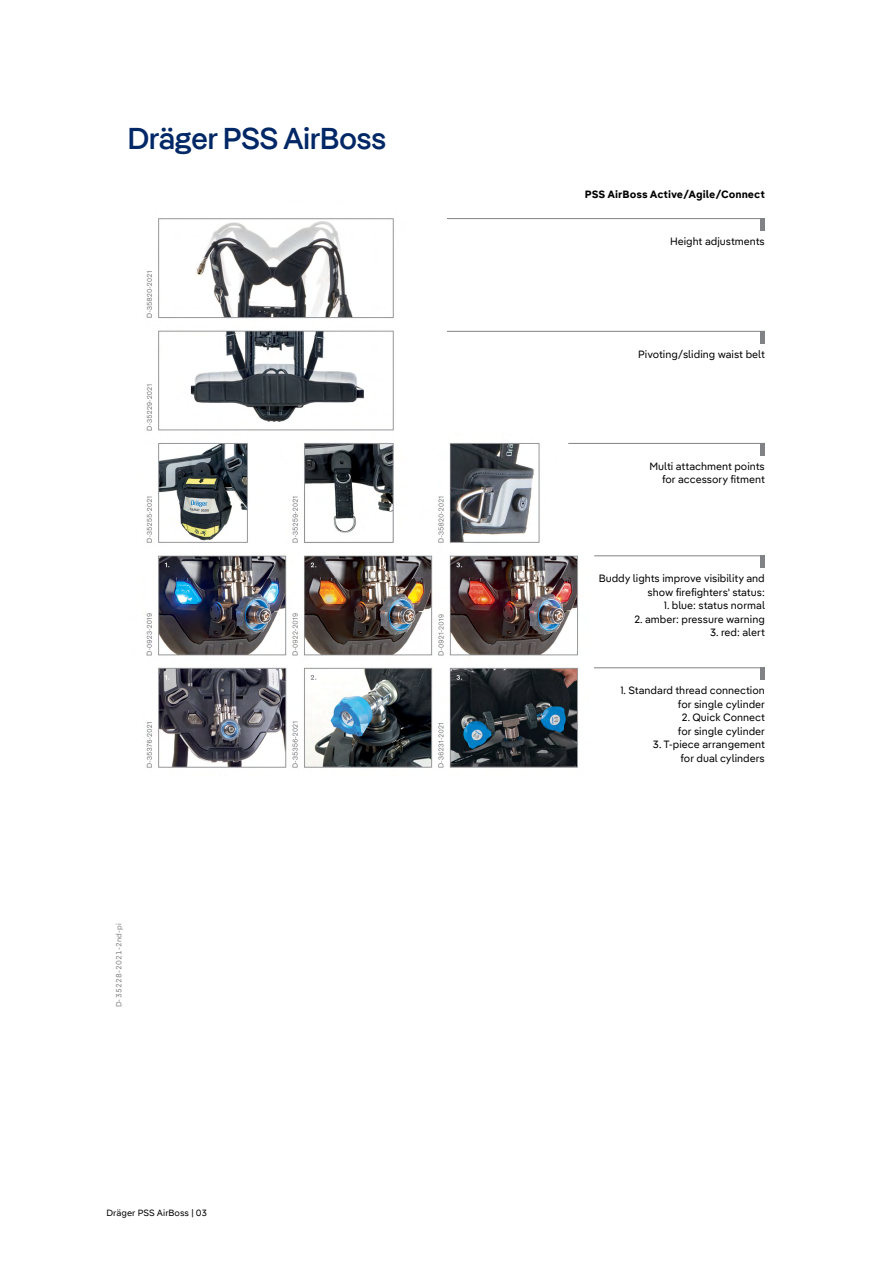
<style>
.page{position:relative;width:894px;height:1264px;background:#fff}
.page>*{position:absolute;margin:0;border:0;box-sizing:border-box;transform-origin:0 0}
.ps_page_hl{font:500 30px "Draeger Pangea";color:#002766}
.Igeltext_RE{font:10.5px/13.5px "Draeger Pangea Text";color:#000;text-align:right}
.Igeltext_RE-2{font:700 10.5px "Draeger Pangea Text";color:#000}
.t1{font:9px "Draeger Pangea Text";color:#000}
.ps_img_number{font:7.5px "Draeger Pangea Text";color:#808285}
</style>
<div class="page">
<img style="left:146px;top:218px;width:619px;height:550px">
<hr style="left:760px;top:667px;width:4px;height:13px;background:#808285">
<hr style="left:593px;top:667px;width:171px;height:1px;background:#808285">
<hr style="left:760px;top:555px;width:4px;height:13px;background:#808285">
<hr style="left:594px;top:555px;width:170px;height:1px;background:#808285">
<hr style="left:760px;top:443px;width:4px;height:13px;background:#808285">
<hr style="left:568px;top:443px;width:196px;height:1px;background:#808285">
<hr style="left:760px;top:331px;width:4px;height:13px;background:#808285">
<hr style="left:447px;top:331px;width:317px;height:1px;background:#808285">
<hr style="left:760px;top:218px;width:4px;height:13px;background:#808285">
<hr style="left:447px;top:218px;width:317px;height:1px;background:#808285">
<p class="ps_page_hl" style="left:128px;top:117px;width:260px">Dräger PSS -AirBoss</p>
<p class="ps_img_number" style="left:113px;top:1007px;width:86px;rotate:-90deg">D-35228-2021-2nd-pi</p>
<p class="t1" style="left:106px;top:1205px;width:102px">Dräger PSS -AirBoss | 03</p>
<p class="Igeltext_RE-2" style="left:584px;top:186px;width:181px">PSS -AirBoss Active/Agile/Connect</p>
<p class="Igeltext_RE" style="left:670px;top:233px;width:96px">Height adjustments</p>
<p class="Igeltext_RE" style="left:638px;top:346px;width:128px">Pivoting/sliding waist belt</p>
<p class="Igeltext_RE" style="left:649px;top:458px;width:117px">Multi attachment points</p>
<p class="Igeltext_RE" style="left:661px;top:472px;width:104px">for accessory fitment</p>
<p class="Igeltext_RE" style="left:598px;top:571px;width:168px">Buddy lights improve visibility and show firefighters' status:</p>
<p class="Igeltext_RE" style="left:663px;top:598px;width:103px">1. blue: status normal</p>
<p class="Igeltext_RE" style="left:634px;top:611px;width:132px">2. amber: pressure warning</p>
<p class="Igeltext_RE" style="left:710px;top:625px;width:56px">3. red: alert</p>
<p class="Igeltext_RE" style="left:620px;top:682px;width:146px">1. Standard thread connection</p>
<p class="Igeltext_RE" style="left:677px;top:696px;width:89px">for single cylinder</p>
<p class="Igeltext_RE" style="left:681px;top:709px;width:84px">2. Quick Connect</p>
<p class="Igeltext_RE" style="left:677px;top:723px;width:89px">for single cylinder</p>
<p class="Igeltext_RE" style="left:652px;top:736px;width:113px">3. T-piece arrangement</p>
<p class="Igeltext_RE" style="left:680px;top:750px;width:86px">for dual cylinders</p>
</div>
